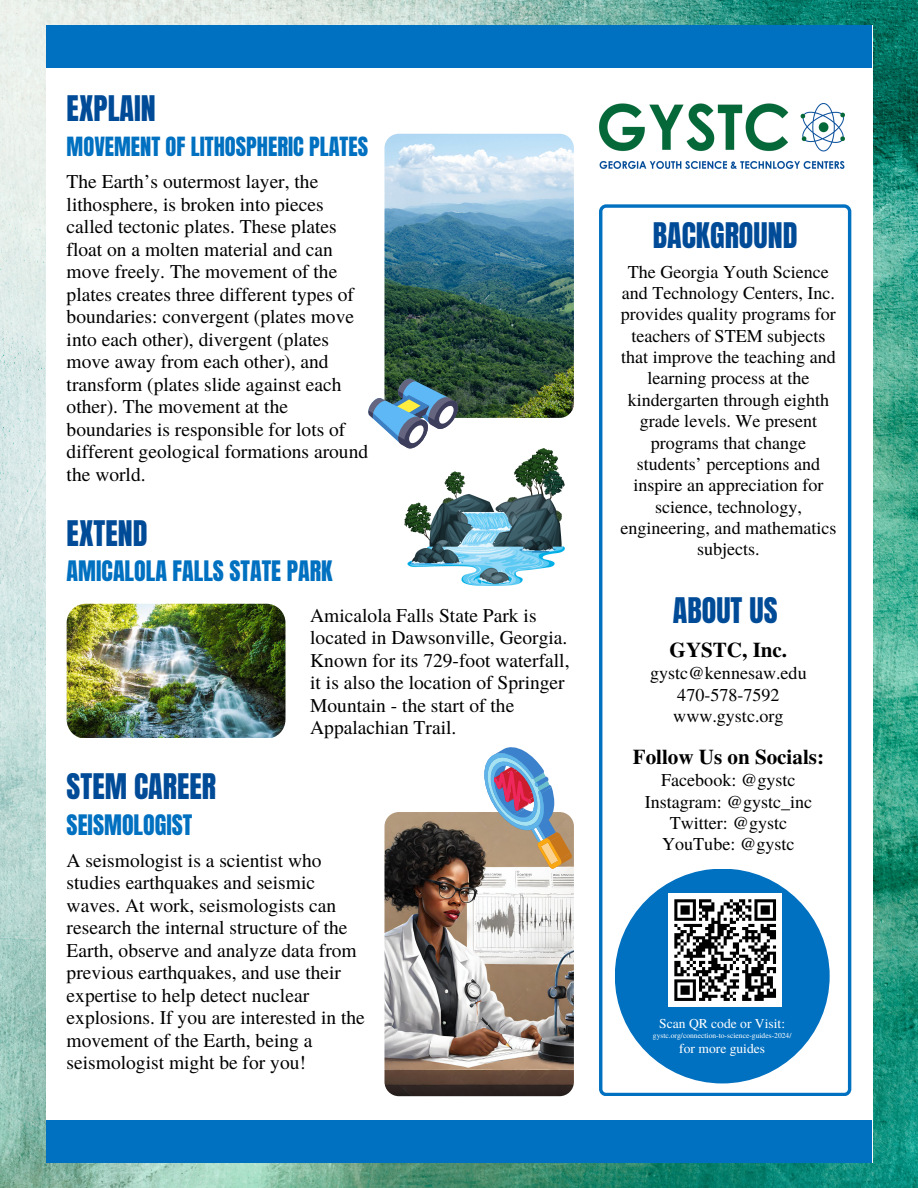
<style>
.page{position:relative;width:918px;height:1188px;background:#fff}
.page>*{position:absolute;margin:0;border:0;box-sizing:border-box;transform-origin:0 0}
.t1{font:30px "Anton";color:#004b97}
.t2{font:24px "Anton";color:#0070c0}
.t3{font:22.5px "Anton";color:#0070c0}
.t4{font:700 21px "Te X Gyre Termes";color:#000}
.t5{font:19.5px/22.5px "Te X Gyre Termes";color:#000}
.t6{font:18px/21.3px "Te X Gyre Termes";color:#000;text-align:center}
.t7{font:13.5px "Te X Gyre Termes";color:#fff}
.t8{font:7.5px "Te X Gyre Termes";color:#fff}
</style>
<div class="page">
<img style="left:0;top:0;width:918px;height:1188px">
<div style="left:46px;top:25px;width:826px;height:1138px;background:#fff"></div>
<div style="left:46px;top:25px;width:826px;height:43px;background:#0070c0"></div>
<div style="left:46px;top:1120px;width:826px;height:43px;background:#0070c0"></div>
<svg style="left:599px;top:204px;width:252px;height:892px"></svg>
<img style="left:384px;top:134px;width:190px;height:284px;border-radius:14px">
<img style="left:599px;top:104px;width:245px;height:65px">
<img style="left:384px;top:812px;width:190px;height:284px;border-radius:14px">
<svg style="left:368px;top:377px;width:90px;height:71px"></svg>
<img style="left:67px;top:604px;width:218px;height:134px">
<svg style="left:484px;top:747px;width:88px;height:122px"></svg>
<img style="left:405px;top:448px;width:159px;height:137px">
<div style="left:615px;top:869px;width:215px;height:214px;background:#0070c0;border-radius:50%"></div>
<div style="left:668px;top:893px;width:114px;height:114px;background:#fff"></div>
<svg style="left:674px;top:899px;width:102px;height:102px"></svg>
<h1 class="t1" style="left:67px;top:87px;width:91px">EXPLAIN</h1>
<h2 class="t3" style="left:67px;top:131px;width:303px">MOVEMENT OF LITHOSPHERIC PLATES</h2>
<h3 class="t5" style="left:67px;top:170px;width:303px">The Earth’s outermost layer, the lithosphere, is broken into pieces called tectonic plates. These plates float on a molten material and can move freely. The movement of the plates creates three different types of boundaries: convergent (plates move into each other), divergent (plates move away from each other), and transform (plates slide against each other). The movement at the boundaries is responsible for lots of different geological formations around the world.</h3>
<p class="t1" style="left:67px;top:512px;width:82px">EXTEND</p>
<h1 class="t2" style="left:67px;top:554px;width:267px">AMICALOLA FALLS STATE PARK</h1>
<p class="t5" style="left:310px;top:603px;width:261px">Amicalola Falls State Park is located in Dawsonville, Georgia.<br>Known for its 729-foot waterfall, it is also the location of Springer<br>Mountain - the start of the<br>Appalachian Trail.</p>
<p class="t1" style="left:67px;top:765px;width:151px">STEM CAREER</p>
<h1 class="t2" style="left:67px;top:807px;width:127px">SEISMOLOGIST</h1>
<h2 class="t5" style="left:67px;top:848px;width:300px">A seismologist is a scientist who studies earthquakes and seismic waves. At work, seismologists can research the internal structure of the Earth, observe and analyze data from previous earthquakes, and use their expertise to help detect nuclear explosions. If you are interested in the movement of the Earth, being a seismologist might be for you!</h2>
<h3 class="t1" style="left:653px;top:214px;width:146px">BACKGROUND</h3>
<p class="t6" style="left:620px;top:260px;width:218px">The Georgia Youth Science and Technology Centers, Inc. provides quality programs for teachers of STEM subjects that improve the teaching and learning process at the kindergarten through eighth grade levels. We present programs that change students’ perceptions and inspire an appreciation for science, technology, engineering, and mathematics subjects.</p>
<h1 class="t1" style="left:673px;top:589px;width:106px">ABOUT US</h1>
<h3 class="t4" style="left:670px;top:633px;width:119px">GYSTC, Inc.</h3>
<h3 class="t6" style="left:650px;top:662px;width:158px">gystc@kennesaw.edu<br>470-578-7592 www.gystc.org</h3>
<h1 class="t4" style="left:633px;top:740px;width:193px">Follow Us on Socials:</h1>
<h1 class="t6" style="left:645px;top:769px;width:169px">Facebook: @gystc<br>Instagram: @gystc_inc<br>Twitter: @gystc</h1>
<h3 class="t6" style="left:662px;top:833px;width:134px">YouTube: @gystc</h3>
<h3 class="t7" style="left:659px;top:1014px;width:127px">Scan QR code or Visit:</h3>
<h3 class="t8" style="left:653px;top:1030px;width:140px">gystc.org/connection-to-science-guides-2024/</h3>
<p class="t7" style="left:679px;top:1039px;width:87px">for more guides</p>
</div>
